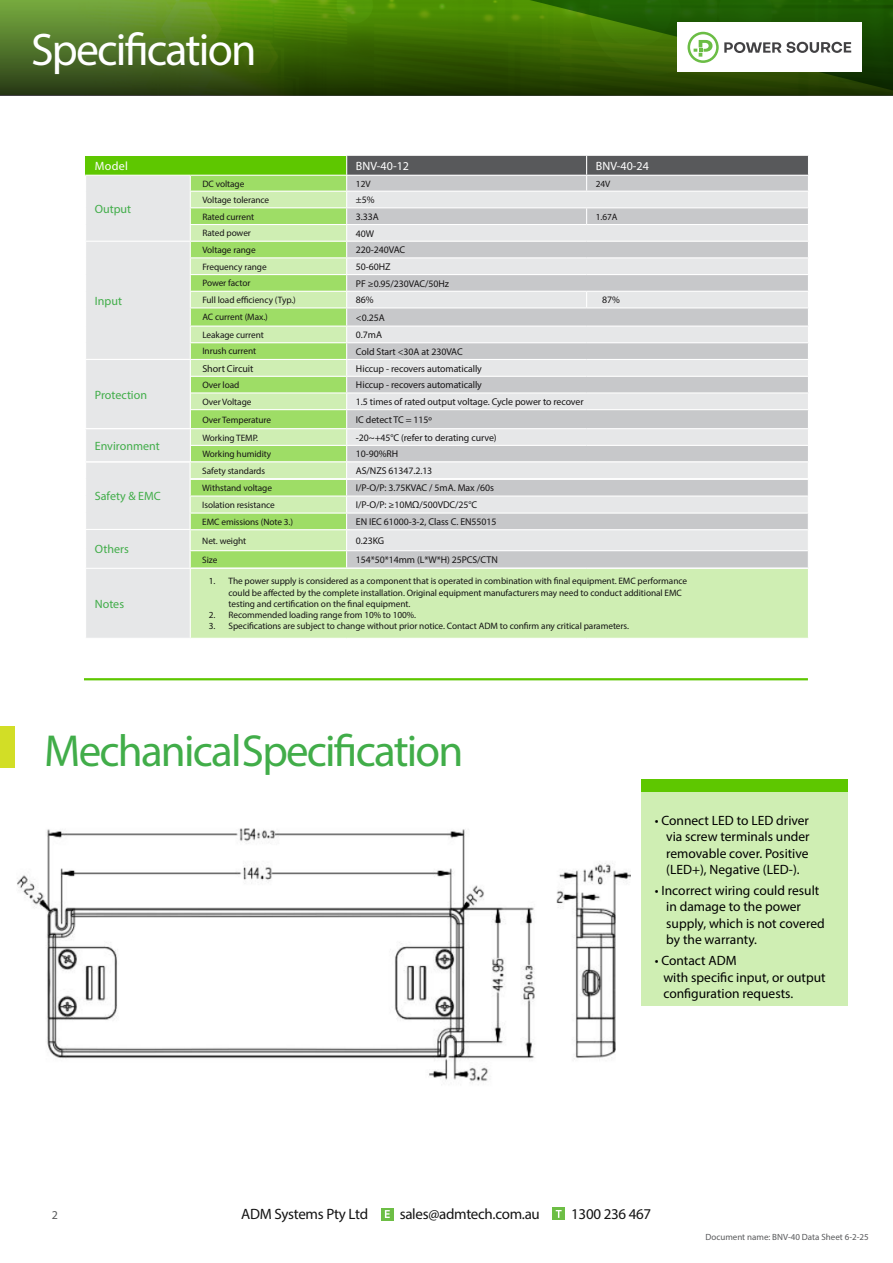
<style>
.page{position:relative;width:893px;height:1263px;background:#fff}
.page>*{position:absolute;margin:0;border:0;box-sizing:border-box;transform-origin:0 0}
.t1{font:45.75px "Myriad Pro";letter-spacing:-.04em;color:#fff}
.t2{font:45px "Myriad Pro";letter-spacing:-.04em;color:#41ad49}
.t3{font:15px "Myriad Pro";letter-spacing:-.02em;color:#141414}
.t4{font:13.5px/16.5px "Myriad Pro";color:#000}
.t5{font:12px "Myriad Pro";color:#41ad49}
.t6{font:12px "Myriad Pro";color:#fff}
.t7{font:12px "Myriad Pro";color:#58595b}
.t8{font:10.05px "Myriad Pro";letter-spacing:-.005em;color:#171516}
.t9{font:9.9px "Myriad Pro";letter-spacing:-.005em;color:#171516}
.t10{font:9.3px "Myriad Pro";letter-spacing:-.005em;color:#171516}
.t11{font:9.3px/11.1px "Myriad Pro";letter-spacing:-.005em;color:#141414}
.t12{font:9px "Myriad Pro";color:#58595b}
.s1{font-size:10.35px}
</style>
<div class="page">
<div style="left:641px;top:792px;width:206px;height:213px;background:#cfeeb3"></div>
<div style="left:641px;top:779px;width:206px;height:13px;background:#5ec700"></div>
<div style="left:86px;top:569px;width:104px;height:69px;background:#e6e7e8"></div>
<div style="left:191px;top:569px;width:617px;height:69px;background:#cfeeb3"></div>
<hr style="left:84px;top:678px;width:724px;height:2px;background:#5ec700">
<div style="left:0;top:726px;width:14px;height:41px;background:#d2de26"></div>
<svg style="left:0;top:0;width:893px;height:95px;background:#49701a"></svg>
<svg style="left:334px;top:0;width:559px;height:94px;background:#325f04"></svg>
<div style="left:677px;top:23px;width:184px;height:49px;background:#fff"></div>
<svg style="left:687px;top:32px;width:164px;height:31px"></svg>
<div style="left:552px;top:1207px;width:13px;height:13px;background:#6dbe45"></div>
<svg style="left:556px;top:1210px;width:6px;height:8px"></svg>
<div style="left:381px;top:1208px;width:13px;height:12px;background:#6dbe45"></div>
<svg style="left:385px;top:1210px;width:5px;height:8px"></svg>
<svg style="left:85px;top:156px;width:724px;height:412px;background:#cedac6"></svg>
<hr style="left:346px;top:495px;width:462px;height:2px;background:#fff">
<hr style="left:346px;top:529px;width:462px;height:1px;background:#fff">
<hr style="left:346px;top:567px;width:463px;height:1px;background:#fff">
<hr style="left:346px;top:550px;width:462px;height:1px;background:#fff">
<img style="left:17px;top:828px;width:614px;height:255px">
<h1 class="t1" style="left:31px;top:21px;width:227px">Specification</h1>
<p class="t6" style="left:95px;top:159px;width:34px">Model</p>
<p class="t6" style="left:356px;top:159px;width:55px">BNV-40-12</p>
<p class="t6" style="left:596px;top:159px;width:55px">BNV-40-24</p>
<p class="t5" style="left:95px;top:201px;width:38px">Output</p>
<p class="t10" style="left:202px;top:178px;width:44px">DC voltage</p>
<p class="t10" style="left:356px;top:178px;width:16px">12V</p>
<p class="t10" style="left:596px;top:178px;width:16px">24V</p>
<p class="t10" style="left:202px;top:194px;width:68px">Voltage tolerance</p>
<p class="t9" style="left:356px;top:194px;width:20px">±5%</p>
<p class="t10" style="left:202px;top:211px;width:53px">Rated current</p>
<p class="t9" style="left:356px;top:210px;width:24px">3.33A</p>
<p class="t10" style="left:596px;top:211px;width:23px">1.67A</p>
<p class="t10" style="left:202px;top:227px;width:50px">Rated power</p>
<p class="t9" style="left:356px;top:227px;width:20px">40W</p>
<p class="t5" style="left:95px;top:293px;width:29px">Input</p>
<p class="t5" style="left:95px;top:387px;width:54px">Protection</p>
<p class="t5" style="left:95px;top:438px;width:66px">Environment</p>
<p class="t5" style="left:95px;top:489px;width:67px">Safety &amp; EMC</p>
<p class="t5" style="left:95px;top:542px;width:35px">Others</p>
<p class="t5" style="left:95px;top:596px;width:31px">Notes</p>
<p class="t10" style="left:202px;top:244px;width:55px">Voltage range</p>
<p class="t9" style="left:356px;top:244px;width:51px">220-240VAC</p>
<p class="t10" style="left:202px;top:261px;width:66px">Frequency range</p>
<p class="t9" style="left:356px;top:260px;width:36px">50-60HZ</p>
<p class="t10" style="left:202px;top:278px;width:50px">Power factor</p>
<p class="t9" style="left:356px;top:277px;width:95px">PF ≥0.95/230VAC/50Hz</p>
<p class="t10" style="left:202px;top:294px;width:95px">Full load efficiency (Typ.)</p>
<p class="t9" style="left:356px;top:294px;width:19px">86%</p>
<p class="t9" style="left:602px;top:294px;width:19px">87%</p>
<p class="t10" style="left:202px;top:311px;width:67px">AC current (Max.)</p>
<p class="t9" style="left:356px;top:311px;width:30px">&lt;0.25A</p>
<p class="t10" style="left:202px;top:329px;width:63px">Leakage current</p>
<p class="t9" style="left:356px;top:329px;width:28px">0.7mA</p>
<p class="t10" style="left:202px;top:346px;width:55px">Inrush current</p>
<p class="t9" style="left:356px;top:345px;width:108px">Cold Start &lt;30A at 230VAC</p>
<p class="t8" style="left:202px;top:362px;width:53px">Short Circuit</p>
<p class="t9" style="left:356px;top:362px;width:127px">Hiccup - recovers automatically</p>
<p class="t10" style="left:202px;top:379px;width:39px">Over load</p>
<p class="t9" style="left:356px;top:379px;width:127px">Hiccup - recovers automatically</p>
<p class="t10" style="left:202px;top:396px;width:51px">Over Voltage</p>
<p class="t9" style="left:356px;top:396px;width:229px">1.5 times of rated output voltage. Cycle power to recover</p>
<p class="t10" style="left:202px;top:414px;width:70px">Over Temperature</p>
<p class="t9" style="left:356px;top:413px;width:78px">IC detect TC = 115º</p>
<p class="t10" style="left:202px;top:432px;width:57px">Working TEMP.</p>
<p class="t9" style="left:356px;top:431px;width:142px">-20~+45°C (refer to derating curve)</p>
<p class="t10" style="left:202px;top:448px;width:70px">Working humidity</p>
<p class="t9" style="left:356px;top:448px;width:44px">10-90%RH</p>
<p class="t10" style="left:202px;top:465px;width:64px">Safety standards</p>
<p class="t9" style="left:356px;top:464px;width:78px">AS/NZS 61347.2.13</p>
<p class="t10" style="left:202px;top:482px;width:71px">Withstand voltage</p>
<p class="t9" style="left:356px;top:482px;width:140px">I/P-O/P: 3.75KVAC / 5mA. Max /60s</p>
<p class="t10" style="left:202px;top:499px;width:74px">Isolation resistance</p>
<p class="t9" style="left:356px;top:499px;width:123px">I/P-O/P: ≥10M<span class="s1">Ω</span>/500VDC/25°C</p>
<p class="t10" style="left:202px;top:516px;width:92px">EMC emissions (Note 3.)</p>
<p class="t9" style="left:356px;top:516px;width:142px">EN IEC 61000-3-2, Class C. EN55015</p>
<p class="t10" style="left:202px;top:535px;width:46px">Net. weight</p>
<p class="t9" style="left:356px;top:534px;width:30px">0.23KG</p>
<p class="t10" style="left:202px;top:554px;width:17px">Size</p>
<p class="t9" style="left:356px;top:554px;width:143px">154*50*14mm (L*W*H) 25PCS/CTN</p>
<p class="t11" style="left:229px;top:576px;width:460px;text-indent:-20px">1. The power supply is considered as a component that is operated in combination with final equipment. EMC performance could be affected by the complete installation. Original equipment manufacturers may need to conduct additional EMC testing and certification on the final equipment.</p>
<p class="t10" style="left:209px;top:609px;width:209px">2. Recommended loading range from 10% to 100%.</p>
<p class="t11" style="left:209px;top:620px;width:422px">3. Specifications are subject to change without prior notice. Contact ADM to confirm any critical parameters.</p>
<h2 class="t2" style="left:44px;top:723px;width:421px">Mechanical Specification</h2>
<h3 class="t4" style="left:666px;top:811px;width:145px;text-align:justify;text-indent:-11px">• Connect LED to LED driver via screw terminals under removable cover. Positive (LED+), Negative (LED-).</h3>
<h3 class="t4" style="left:666px;top:882px;width:160px;text-indent:-11px">• Incorrect wiring could result in damage to the power supply, which is not covered by the warranty.</h3>
<h3 class="t4" style="left:663px;top:952px;width:164px;text-indent:-9px">• Contact ADM<br>with specific input, or output configuration requests.</h3>
<p class="t7" style="left:52px;top:1207px;width:8px">2</p>
<h3 class="t3" style="left:241px;top:1205px;width:128px">ADM Systems Pty Ltd</h3>
<h3 class="t3" style="left:400px;top:1205px;width:142px">sales@admtech.com.au</h3>
<h3 class="t3" style="left:571px;top:1205px;width:82px">1300 236 467</h3>
<p class="t12" style="left:705px;top:1232px;width:165px">Document name: BNV-40 Data Sheet 6-2-25</p>
</div>
